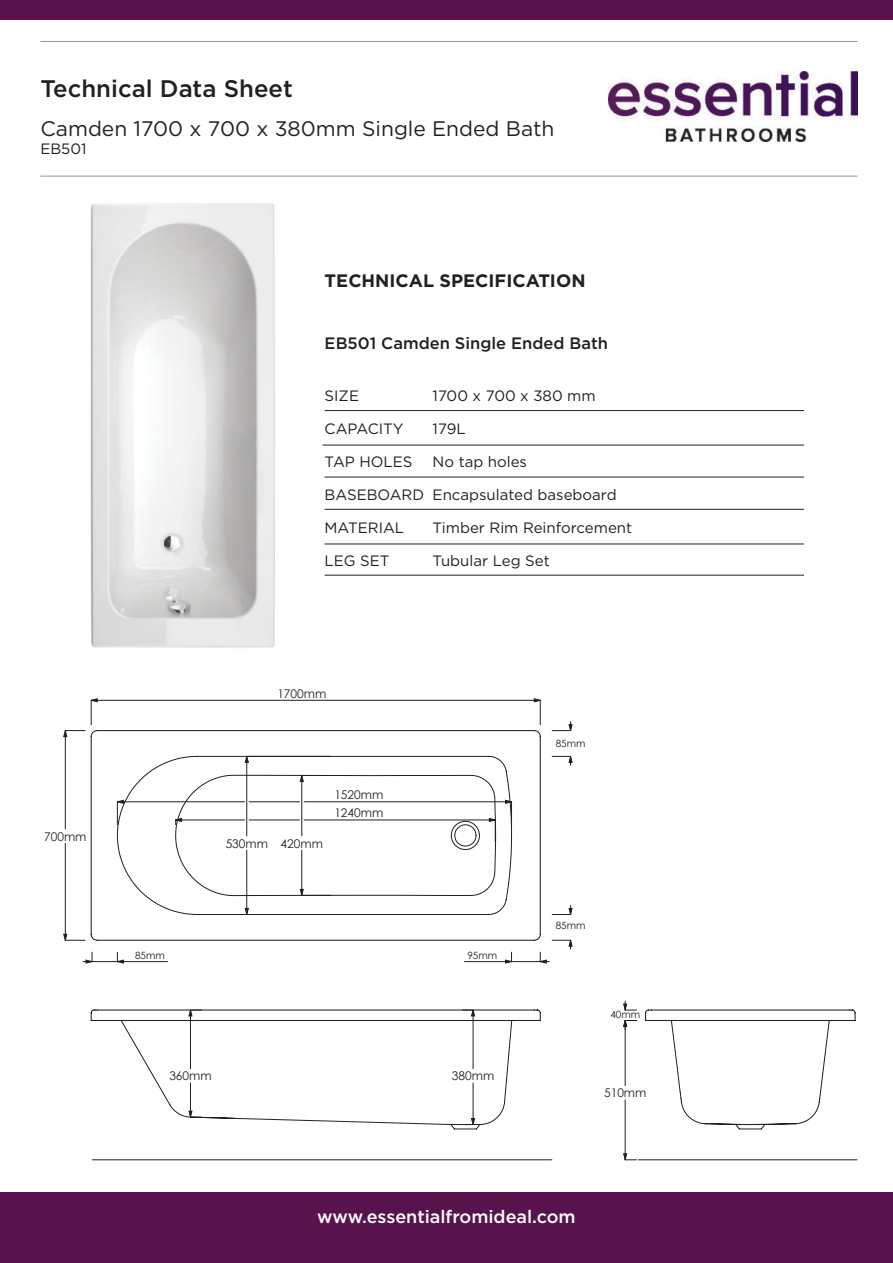
<style>
.page{position:relative;width:893px;height:1263px;background:#fff}
.page>*{position:absolute;margin:0;border:0;box-sizing:border-box;transform-origin:0 0}
.t1{font:500 24px "Gotham HTF";color:#231f20}
.t2{font:21px "Gotham HTF";color:#231f20}
.t3{font:500 18px "Gotham HTF";color:#fff}
.t4{font:700 18px "Gotham HTF";color:#231f20}
.t5{font:500 16.5px "Gotham HTF";color:#231f20}
.t6{font:15px "Gotham HTF";color:#231f20}
.t7{font:12px "Century Gothic";color:#231f20}
.t8{font:10.05px "Century Gothic";color:#231f20}
</style>
<div class="page">
<div style="left:0;top:1193px;width:893px;height:70px;background:#58134d"></div>
<hr style="left:40px;top:41px;width:817px;height:1px;background:#939598">
<hr style="left:40px;top:176px;width:817px;height:1px;background:#939598">
<div style="left:0;top:0;width:893px;height:20px;background:#58134d"></div>
<img style="left:608px;top:71px;width:249px;height:70px">
<img style="left:90px;top:203px;width:185px;height:445px">
<svg style="left:627px;top:1003px;width:10px;height:8px"></svg>
<hr style="left:92px;top:1159px;width:460px;height:1px;background:#231f20">
<hr style="left:638px;top:1159px;width:219px;height:1px;background:#231f20">
<svg style="left:540px;top:700px;width:1px;height:25px"></svg>
<svg style="left:65px;top:940px;width:20px;height:1px"></svg>
<svg style="left:117px;top:756px;width:510px;height:404px"></svg>
<svg style="left:64px;top:699px;width:476px;height:241px"></svg>
<svg style="left:120px;top:1021px;width:418px;height:109px"></svg>
<svg style="left:90px;top:1009px;width:451px;height:12px"></svg>
<svg style="left:645px;top:1009px;width:211px;height:121px"></svg>
<svg style="left:90px;top:729px;width:451px;height:212px"></svg>
<hr style="left:325px;top:410px;width:479px;height:1px;background:#231f20">
<hr style="left:322px;top:445px;width:482px;height:1px;background:#231f20">
<hr style="left:325px;top:477px;width:479px;height:1px;background:#231f20">
<hr style="left:325px;top:509px;width:479px;height:1px;background:#231f20">
<hr style="left:325px;top:544px;width:479px;height:1px;background:#231f20">
<hr style="left:325px;top:575px;width:479px;height:1px;background:#231f20">
<h1 class="t1" style="left:40px;top:79px;width:254px">Technical Data Sheet</h1>
<h2 class="t2" style="left:40px;top:121px;width:516px">Camden 1700 x 700 x 380mm Single Ended Bath</h2>
<p class="t6" style="left:40px;top:143px;width:48px">EB501</p>
<p class="t4" style="left:325px;top:271px;width:262px">TECHNICAL SPECIFICATION</p>
<p class="t5" style="left:325px;top:336px;width:285px">EB501 Camden Single Ended Bath</p>
<p class="t6" style="left:325px;top:390px;width:36px">SIZE</p>
<p class="t6" style="left:433px;top:390px;width:165px">1700 x 700 x 380 mm</p>
<p class="t6" style="left:325px;top:423px;width:81px">CAPACITY</p>
<p class="t6" style="left:433px;top:423px;width:35px">179L</p>
<p class="t6" style="left:325px;top:456px;width:89px">TAP HOLES</p>
<p class="t6" style="left:433px;top:456px;width:96px">No tap holes</p>
<p class="t6" style="left:325px;top:489px;width:293px">BASEBOARD Encapsulated baseboard</p>
<p class="t6" style="left:325px;top:522px;width:81px">MATERIAL</p>
<p class="t6" style="left:433px;top:522px;width:201px">Timber Rim Reinforcement</p>
<p class="t6" style="left:325px;top:555px;width:66px">LEG SET</p>
<p class="t6" style="left:433px;top:555px;width:119px">Tubular Leg Set</p>
<p class="t7" style="left:44px;top:829px;width:44px">700mm</p>
<p class="t7" style="left:277px;top:686px;width:50px">1700mm</p>
<p class="t7" style="left:226px;top:836px;width:44px">530mm</p>
<p class="t7" style="left:281px;top:836px;width:44px">420mm</p>
<p class="t7" style="left:334px;top:788px;width:50px">1520mm</p>
<p class="t7" style="left:334px;top:806px;width:50px">1240mm</p>
<p class="t8" style="left:135px;top:950px;width:31px">85mm</p>
<p class="t8" style="left:467px;top:950px;width:31px">95mm</p>
<p class="t7" style="left:169px;top:1069px;width:44px">360mm</p>
<p class="t7" style="left:452px;top:1069px;width:44px">380mm</p>
<p class="t8" style="left:556px;top:737px;width:31px">85mm</p>
<p class="t8" style="left:556px;top:920px;width:31px">85mm</p>
<p class="t8" style="left:610px;top:1009px;width:31px">40mm</p>
<p class="t7" style="left:604px;top:1086px;width:44px">510mm</p>
<p class="t3" style="left:317px;top:1209px;width:260px">www.essentialfromideal.com</p>
</div>
